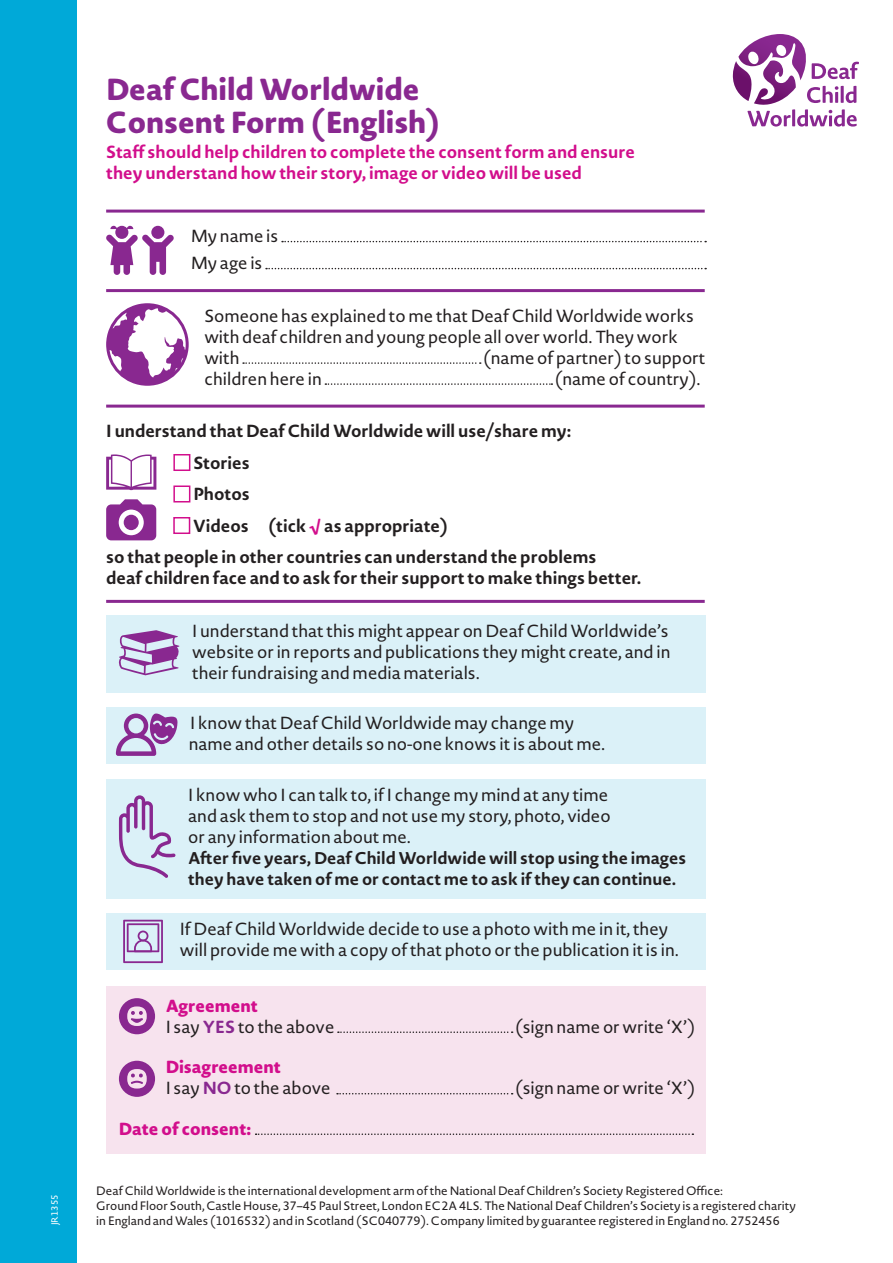
<style>
.page{position:relative;width:893px;height:1263px;background:#fff}
.page>*{position:absolute;margin:0;border:0;box-sizing:border-box;transform-origin:0 0}
.t1{font:800 30px/33px "Novel Sans Rd Pro";color:#892890}
.t2{font:17.25px/21px "Novel Sans Pro";color:#231f20}
.t3{font:700 17.25px "Novel Sans Rd Pro";color:#231f20}
.t4{font:700 17.25px/21px "Novel Sans Rd Pro";color:#d20e8c}
.t5{font:700 17.25px/31.5px "Novel Sans Pro";color:#231f20}
.t6{font:800 17.25px "Novel Sans Rd Pro";color:#d20e8c}
.t7{font:700 16.8px/21px "Novel Sans Rd Pro";color:#231f20}
.t8{font:12px/15px "Novel Sans Pro";color:#231f20}
.t9{font:9px "Novel Sans Pro";color:#fff}
.s1{color:#d20e8c}
.s2{font-family:"Novel Sans Rd Pro";font-weight:700;color:#892890}
</style>
<div class="page">
<svg style="left:732px;top:34px;width:127px;height:93px"></svg>
<div style="left:0;top:0;width:77px;height:1263px;background:#00a9d8"></div>
<hr style="left:106px;top:210px;width:599px;height:3px;background:#892890">
<hr style="left:106px;top:289px;width:599px;height:3px;background:#892890">
<hr style="left:106px;top:405px;width:599px;height:3px;background:#892890">
<div style="left:106px;top:615px;width:600px;height:77px;background:#dbf1f8"></div>
<hr style="left:106px;top:600px;width:599px;height:3px;background:#892890">
<div style="left:106px;top:708px;width:600px;height:56px;background:#dbf1f8"></div>
<div style="left:106px;top:779px;width:600px;height:119px;background:#dbf1f8"></div>
<div style="left:106px;top:914px;width:600px;height:56px;background:#dbf1f8"></div>
<div style="left:106px;top:986px;width:600px;height:48px;background:#f7e3ee"></div>
<div style="left:106px;top:1011px;width:600px;height:44px;background:#f7e3ee"></div>
<div style="left:106px;top:1052px;width:600px;height:43px;background:#f7e3ee"></div>
<div style="left:106px;top:1073px;width:600px;height:43px;background:#f7e3ee"></div>
<div style="left:106px;top:1110px;width:600px;height:43px;background:#f7e3ee"></div>
<svg style="left:106px;top:226px;width:68px;height:49px"></svg>
<svg style="left:282px;top:241px;width:424px;height:1px"></svg>
<svg style="left:266px;top:268px;width:440px;height:1px"></svg>
<svg style="left:243px;top:362px;width:238px;height:2px"></svg>
<svg style="left:325px;top:383px;width:227px;height:2px"></svg>
<svg style="left:106px;top:454px;width:50px;height:36px"></svg>
<div style="left:173px;top:454px;width:17px;height:17px;border:2px solid #d20e8c"></div>
<div style="left:173px;top:485px;width:17px;height:17px;border:2px solid #d20e8c"></div>
<svg style="left:106px;top:499px;width:50px;height:41px"></svg>
<div style="left:124px;top:515px;width:15px;height:15px;background:#892890;border-radius:50%"></div>
<div style="left:173px;top:517px;width:17px;height:17px;border:2px solid #d20e8c"></div>
<svg style="left:118px;top:630px;width:62px;height:45px"></svg>
<svg style="left:119px;top:795px;width:57px;height:83px"></svg>
<svg style="left:123px;top:920px;width:40px;height:43px"></svg>
<div style="left:119px;top:998px;width:36px;height:36px;background:#892890;border-radius:50%"></div>
<svg style="left:127px;top:1006px;width:20px;height:20px"></svg>
<svg style="left:338px;top:1031px;width:175px;height:2px"></svg>
<div style="left:119px;top:1061px;width:36px;height:36px;background:#892890;border-radius:50%"></div>
<svg style="left:127px;top:1069px;width:20px;height:19px"></svg>
<svg style="left:337px;top:1093px;width:176px;height:1px"></svg>
<svg style="left:256px;top:1133px;width:437px;height:2px"></svg>
<svg style="left:107px;top:306px;width:78px;height:77px"></svg>
<div style="left:106px;top:303px;width:83px;height:83px;border:3px solid #892890;border-radius:50%"></div>
<svg style="left:116px;top:713px;width:62px;height:43px"></svg>
<p class="t9" style="left:48px;top:1225px;width:32px;rotate:-90deg">JR1355</p>
<h1 class="t1" style="left:106px;top:72px;width:335px">Deaf Child Worldwide<br>Consent Form (English)</h1>
<p class="t4" style="left:106px;top:141px;width:530px">Staff should help children to complete the consent form and ensure they understand how their story, image or video will be used</p>
<p class="t2" style="left:191px;top:222px;width:89px;line-height:27px">My name is<br>My age is</p>
<p class="t2" style="left:204px;top:305px;width:491px">Someone has explained to me that Deaf Child Worldwide works with deaf children and young people all over world. They work with</p>
<p class="t2" style="left:483px;top:347px;width:224px">(name of partner) to support</p>
<p class="t2" style="left:204px;top:368px;width:119px">children here in</p>
<p class="t2" style="left:555px;top:368px;width:147px">(name of country).</p>
<p class="t5" style="left:193px;top:415px;width:379px;text-indent:-87px">I understand that Deaf Child Worldwide will use/share my:<br>Stories</p>
<p class="t3" style="left:193px;top:482px;width:58px">Photos</p>
<p class="t3" style="left:193px;top:513px;width:256px">Videos (tick <span class="s1">√</span> as appropriate)</p>
<p class="t3" style="left:106px;top:545px;width:492px">so that people in other countries can understand the problems</p>
<p class="t3" style="left:106px;top:565px;width:537px">deaf children face and to ask for their support to make things better.</p>
<p class="t2" style="left:192px;top:620px;width:480px;text-align:justify">I understand that this might appear on Deaf Child Worldwide’s website or in reports and publications they might create, and in their fundraising and media materials.</p>
<p class="t2" style="left:189px;top:712px;width:418px">I know that Deaf Child Worldwide may change my name and other details so no-one knows it is about me.</p>
<p class="t2" style="left:188px;top:784px;width:424px">I know who I can talk to, if I change my mind at any time and ask them to stop and not use my story, photo, video or any information about me.</p>
<p class="t7" style="left:188px;top:847px;width:500px">After five years, Deaf Child Worldwide will stop using the images they have taken of me or contact me to ask if they can continue.</p>
<p class="t2" style="left:180px;top:918px;width:500px">If Deaf Child Worldwide decide to use a photo with me in it, they will provide me with a copy of that photo or the publication it is in.</p>
<p class="t6" style="left:166px;top:993px;width:94px">Agreement</p>
<p class="t2" style="left:166px;top:1016px;width:170px">I say <span class="s2">YES</span> to the above</p>
<p class="t2" style="left:515px;top:1016px;width:182px">(sign name or write ‘X’)</p>
<p class="t6" style="left:166px;top:1054px;width:117px">Disagreement</p>
<p class="t2" style="left:166px;top:1077px;width:166px">I say <span class="s2">NO</span> to the above</p>
<p class="t2" style="left:515px;top:1077px;width:182px">(sign name or write ‘X’)</p>
<p class="t6" style="left:119px;top:1116px;width:134px">Date of consent:</p>
<p class="t8" style="left:96px;top:1183px;width:701px">Deaf Child Worldwide is the international development arm of the National Deaf Children’s Society Registered Office:<br>Ground Floor South, Castle House, 37–45 Paul Street, London EC2A 4LS. The National Deaf Children’s Society is a registered charity</p>
<p class="t8" style="left:96px;top:1213px;width:685px">in England and Wales (1016532) and in Scotland (SC040779). Company limited by guarantee registered in England no. 2752456</p>
</div>
